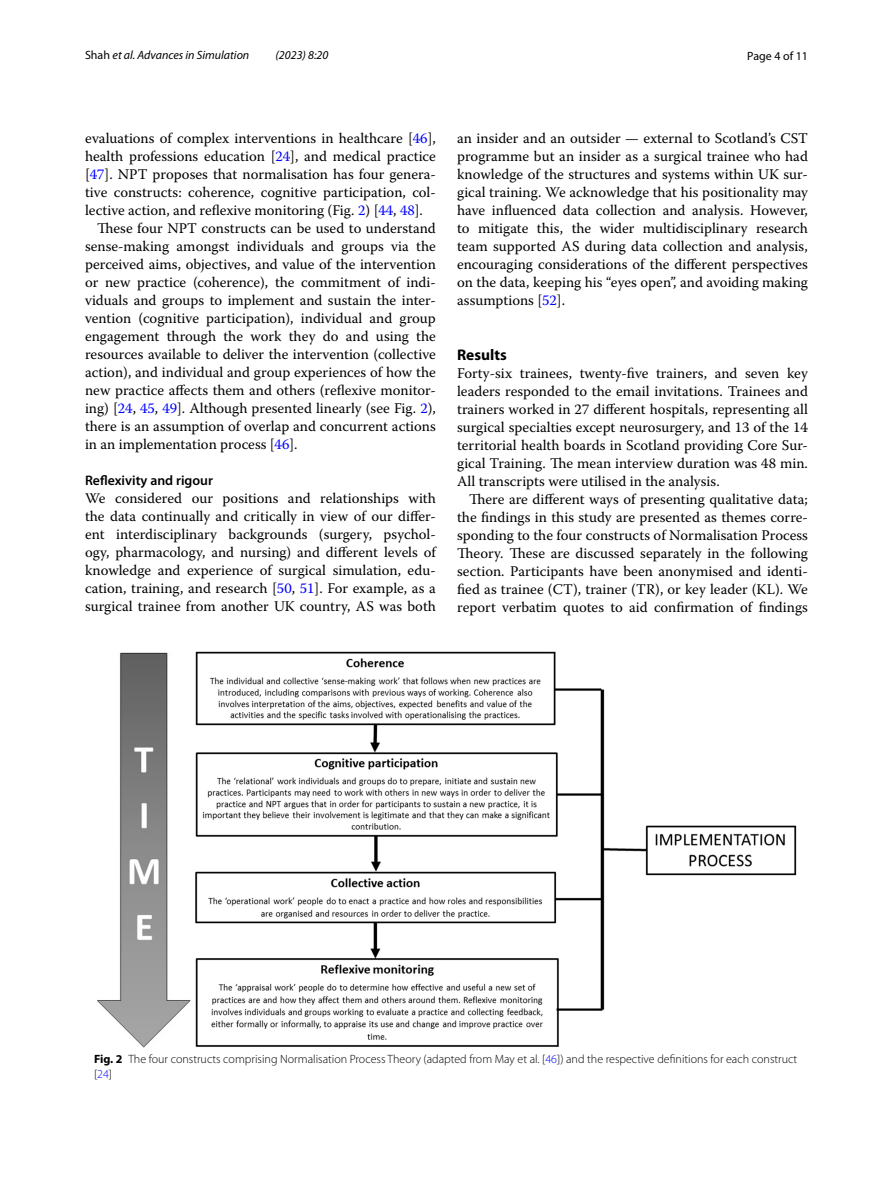
<style>
.page{position:relative;width:893px;height:1187px;background:#fff}
.page>*{position:absolute;margin:0;border:0;box-sizing:border-box;transform-origin:0 0}
.t1{font:700 15.45px "Myriad Pro";color:#000}
.t2{font:14.7px/18px "Warnock Pro";color:#000;text-align:justify}
.t3{font:600 13.8px "Myriad Pro";color:#000}
.t4{font:300 12px/15px "Myriad Pro";color:#000}
.t5{font:italic 12px "Myriad Pro";color:#000}
.t6{font:12px "Myriad Pro";color:#000}
.s1{font-style:normal}
.s2{color:#00f}
.s3{font-weight:700}
</style>
<div class="page">
<img style="left:97px;top:651px;width:700px;height:396px">
<p class="t5" style="left:85px;top:48px;width:166px"><span class="s1">Shah</span> et al. Advances in Simulation</p>
<p class="t5" style="left:276px;top:48px;width:54px">(2023) 8:20</p>
<p class="t6" style="left:747px;top:48px;width:62px">Page 4 of 11</p>
<p class="t2" style="left:85px;top:128px;width:352px">evaluations of complex interventions in healthcare [<span class="s2">46</span>],</p>
<p class="t2" style="left:85px;top:146px;width:352px">health professions education [<span class="s2">24</span>], and medical practice</p>
<p class="t2" style="left:85px;top:164px;width:352px">[<span class="s2">47</span>]. NPT proposes that normalisation has four genera-</p>
<p class="t2" style="left:85px;top:182px;width:352px">tive constructs: coherence, cognitive participation, col-</p>
<p class="t2" style="left:85px;top:200px;width:339px">lective action, and reflexive monitoring (Fig. <span class="s2">2</span>) [<span class="s2">44</span>, <span class="s2">48</span>].</p>
<p class="t2" style="left:97px;top:218px;width:340px">These four NPT constructs can be used to understand</p>
<p class="t2" style="left:85px;top:236px;width:352px">sense-making amongst individuals and groups via the</p>
<p class="t2" style="left:85px;top:254px;width:352px">perceived aims, objectives, and value of the intervention</p>
<p class="t2" style="left:85px;top:272px;width:352px">or new practice (coherence), the commitment of indi-</p>
<p class="t2" style="left:85px;top:290px;width:352px">viduals and groups to implement and sustain the inter-</p>
<p class="t2" style="left:85px;top:308px;width:352px">vention (cognitive participation), individual and group</p>
<p class="t2" style="left:85px;top:326px;width:352px">engagement through the work they do and using the</p>
<p class="t2" style="left:85px;top:344px;width:352px">resources available to deliver the intervention (collective</p>
<p class="t2" style="left:85px;top:362px;width:352px">action), and individual and group experiences of how the</p>
<p class="t2" style="left:85px;top:380px;width:352px">new practice affects them and others (reflexive monitor-</p>
<p class="t2" style="left:85px;top:398px;width:352px">ing) [<span class="s2">24</span>, <span class="s2">45</span>, <span class="s2">49</span>]. Although presented linearly (see Fig. <span class="s2">2</span>),</p>
<p class="t2" style="left:85px;top:416px;width:352px">there is an assumption of overlap and concurrent actions</p>
<p class="t2" style="left:85px;top:434px;width:214px">in an implementation process [<span class="s2">46</span>].</p>
<p class="t3" style="left:85px;top:471px;width:130px">Reflexivity and rigour</p>
<p class="t2" style="left:85px;top:488px;width:352px">We considered our positions and relationships with the data continually and critically in view of our differ&shy;ent interdisciplinary backgrounds (surgery, psychol&shy;ogy, pharmacology, and nursing) and different levels of knowledge and experience of surgical simulation, edu&shy;cation, training, and research [<span class="s2">50</span>, <span class="s2">51</span>]. For example, as a surgical trainee from another UK country, AS was both</p>
<p class="t2" style="left:457px;top:128px;width:352px">an insider and an outsider — external to Scotland’s CST programme but an insider as a surgical trainee who had knowledge of the structures and systems within UK sur&shy;gical training. We acknowledge that his positionality may have influenced data collection and analysis. However, to mitigate this, the wider multidisciplinary research team supported AS during data collection and analysis, encouraging considerations of the different perspectives on the data, keeping his “eyes open”, and avoiding making assumptions [<span class="s2">52</span>].</p>
<p class="t1" style="left:457px;top:344px;width:51px">Results</p>
<p class="t2" style="left:457px;top:363px;width:352px">Forty-six trainees, twenty-five trainers, and seven key leaders responded to the email invitations. Trainees and trainers worked in 27 different hospitals, representing all surgical specialties except neurosurgery, and 13 of the 14 territorial health boards in Scotland providing Core Sur&shy;gical Training. The mean interview duration was 48 min.<br>All transcripts were utilised in the analysis.</p>
<p class="t2" style="left:457px;top:489px;width:352px;text-indent:12px">There are different ways of presenting qualitative data; the findings in this study are presented as themes corre&shy;sponding to the four constructs of Normalisation Process Theory. These are discussed separately in the following section. Participants have been anonymised and identi&shy;fied as trainee (CT), trainer (TR), or key leader (KL). We report verbatim quotes to aid confirmation of findings</p>
<p class="t4" style="left:94px;top:1051px;width:705px"><span class="s3">Fig. 2</span> The four constructs comprising Normalisation Process Theory (adapted from May et al. [<span class="s2">46</span>]) and the respective definitions for each construct [<span class="s2">24</span>]</p>
</div>
